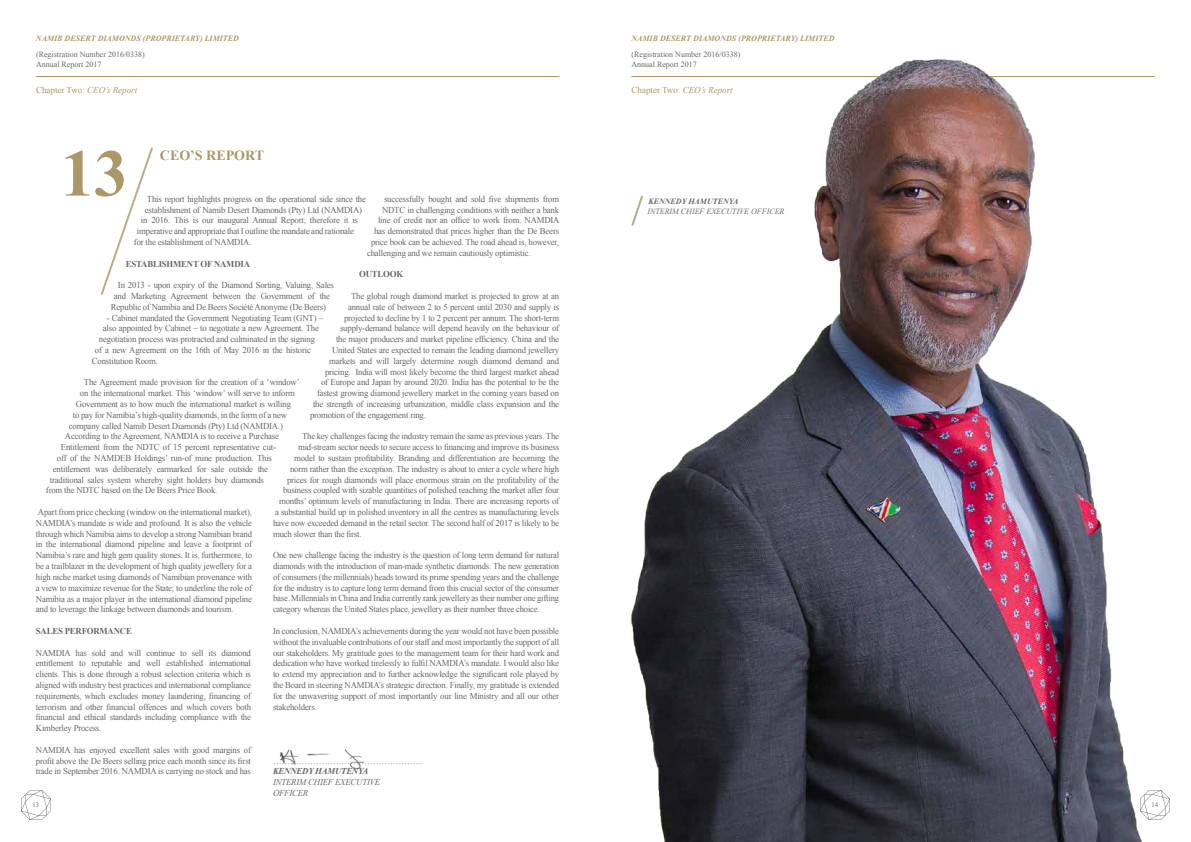
<style>
.page{position:relative;width:1191px;height:842px;background:#fff}
.page>*{position:absolute;margin:0;border:0;box-sizing:border-box;transform-origin:0 0}
.t1{font:700 66.7px "Times New Roman";color:#ab9767}
.t2{font:700 14px "Times New Roman";color:#ab9767}
.t3{font:9px/10.8px "Times New Roman";letter-spacing:-.02em;color:#686768;text-align:justify}
.t4{font:9px/10.8px "Times New Roman";letter-spacing:-.02em;color:#686768;text-align:justify;scale:.96 1}
.t5{font:9px "Times New Roman";color:#ab9767}
.t6{font:700 9px "Times New Roman";letter-spacing:-.02em;color:#686768}
.t7{font:italic 9px/10.8px "Times New Roman";letter-spacing:-.02em;color:#686768}
.t8{font:italic 700 9px "Times New Roman";letter-spacing:-.02em;color:#686768}
.t9{font:8px/9.6px "Times New Roman";color:#686768}
.t10{font:italic 700 8px "Times New Roman";color:#ab9767}
.t11{font:italic 8px "Times New Roman";color:#686768}
.t12{font:italic 700 8px "Times New Roman";color:#686768}
.t13{font:7px "Times New Roman";color:#6d6e71}
.s1{font-style:italic}
</style>
<div class="page">
<svg style="left:21px;top:790px;width:30px;height:30px"></svg>
<hr style="left:36px;top:76px;width:523px;height:1px;background:#ab9767">
<svg style="left:101px;top:147px;width:52px;height:148px"></svg>
<img style="left:279px;top:749px;width:85px;height:21px">
<img style="left:631px;top:59px;width:539px;height:783px">
<svg style="left:631px;top:194px;width:13px;height:33px"></svg>
<p class="t10" style="left:36px;top:33px;width:205px">NAMIB DESERT DIAMONDS (PROPRIETARY) LIMITED</p>
<p class="t10" style="left:631px;top:33px;width:205px">NAMIB DESERT DIAMONDS (PROPRIETARY) LIMITED</p>
<p class="t9" style="left:36px;top:49px;width:110px">(Registration Number 2016/0338)<br>Annual Report 2017</p>
<p class="t9" style="left:631px;top:49px;width:110px">(Registration Number 2016/0338)<br>Annual Report 2017</p>
<p class="t5" style="left:36px;top:84px;width:103px">Chapter Two: <span class="s1">CEO’s Report</span></p>
<p class="t5" style="left:631px;top:84px;width:103px">Chapter Two: <span class="s1">CEO’s Report</span></p>
<h1 class="t1" style="left:61px;top:127px;width:68px">13</h1>
<h2 class="t2" style="left:160px;top:146px;width:106px">CEO’S REPORT</h2>
<p class="t3" style="left:147px;top:193px;width:221px">This report highlights progress on the operational side since the</p>
<p class="t3" style="left:145px;top:204px;width:219px">establishment of Namib Desert Diamonds (Pty) Ltd (NAMDIA)</p>
<p class="t3" style="left:141px;top:215px;width:219px">in 2016. This is our inaugural Annual Report; therefore it is</p>
<p class="t3" style="left:137px;top:226px;width:219px">imperative and appropriate that I outline the mandate and rationale</p>
<p class="t3" style="left:134px;top:236px;width:119px">for the establishment of NAMDIA.</p>
<p class="t6" style="left:126px;top:257px;width:126px">ESTABLISHMENT OF NAMDIA</p>
<p class="t3" style="left:118px;top:280px;width:218px">In 2013 - upon expiry of the Diamond Sorting, Valuing, Sales</p>
<p class="t3" style="left:114px;top:290px;width:218px">and Marketing Agreement between the Government of the</p>
<p class="t3" style="left:111px;top:301px;width:217px">Republic of Namibia and De Beers Société Anonyme (De Beers)</p>
<p class="t3" style="left:107px;top:312px;width:218px">- Cabinet mandated the Government Negotiating Team (GNT) –</p>
<p class="t3" style="left:103px;top:323px;width:218px">also appointed by Cabinet – to negotiate a new Agreement. The</p>
<p class="t3" style="left:99px;top:334px;width:218px">negotiation process was protracted and culminated in the signing</p>
<p class="t3" style="left:95px;top:344px;width:218px">of a new Agreement on the 16th of May 2016 in the historic</p>
<p class="t3" style="left:92px;top:355px;width:67px">Constitution Room.</p>
<p class="t3" style="left:84px;top:377px;width:217px">The Agreement made provision for the creation of a ‘window’</p>
<p class="t3" style="left:80px;top:388px;width:217px">on the international market. This ‘window’ will serve to inform</p>
<p class="t3" style="left:76px;top:398px;width:217px">Government as to how much the international market is willing</p>
<p class="t3" style="left:73px;top:409px;width:216px">to pay for Namibia’s high-quality diamonds, in the form of a new</p>
<p class="t3" style="left:69px;top:420px;width:216px">company called Namib Desert Diamonds (Pty) Ltd (NAMDIA.)</p>
<p class="t3" style="left:65px;top:431px;width:216px">According to the Agreement, NAMDIA is to receive a Purchase</p>
<p class="t3" style="left:61px;top:442px;width:217px">Entitlement from the NDTC of 15 percent representative cut-</p>
<p class="t3" style="left:57px;top:452px;width:217px">off of the NAMDEB Holdings’ run-of mine production. This</p>
<p class="t3" style="left:53px;top:463px;width:217px">entitlement was deliberately earmarked for sale outside the</p>
<p class="t3" style="left:50px;top:474px;width:216px">traditional sales system whereby sight holders buy diamonds</p>
<p class="t3" style="left:46px;top:485px;width:173px">from the NDTC based on the De Beers Price Book.</p>
<p class="t3" style="left:36px;top:506px;width:218px">Apart from price checking (window on the international market), NAMDIA’s mandate is wide and profound. It is also the vehicle through which Namibia aims to develop a strong Namibian brand in the international diamond pipeline and leave a footprint of Namibia’s rare and high gem quality stones. It is, furthermore, to be a trailblazer in the development of high quality jewellery for a high niche market using diamonds of Namibian provenance with a view to maximize revenue for the State; to underline the role of Namibia as a major player in the international diamond pipeline and to leverage the linkage between diamonds and tourism.</p>
<p class="t6" style="left:36px;top:625px;width:97px">SALES PERFORMANCE</p>
<p class="t3" style="left:36px;top:647px;width:217px">NAMDIA has sold and will continue to sell its diamond entitlement to reputable and well established international clients. This is done through a robust selection criteria which is aligned with industry best practices and international compliance requirements, which excludes money laundering, financing of terrorism and other financial offences and which covers both financial and ethical standards including compliance with the Kimberley Process.</p>
<p class="t3" style="left:36px;top:744px;width:217px">NAMDIA has enjoyed excellent sales with good margins of profit above the De Beers selling price each month since its first trade in September 2016. NAMDIA is carrying no stock and has</p>
<p class="t3" style="left:384px;top:193px;width:177px">successfully bought and sold five shipments from</p>
<p class="t3" style="left:382px;top:204px;width:179px">NDTC in challenging conditions with neither a bank</p>
<p class="t3" style="left:378px;top:215px;width:183px">line of credit nor an office to work from. NAMDIA</p>
<p class="t3" style="left:374px;top:226px;width:187px">has demonstrated that prices higher than the De Beers</p>
<p class="t3" style="left:371px;top:236px;width:190px">price book can be achieved. The road ahead is, however,</p>
<p class="t3" style="left:367px;top:247px;width:165px">challenging and we remain cautiously optimistic.</p>
<p class="t6" style="left:359px;top:268px;width:46px">OUTLOOK</p>
<p class="t3" style="left:351px;top:290px;width:210px">The global rough diamond market is projected to grow at an</p>
<p class="t3" style="left:348px;top:301px;width:213px">annual rate of between 2 to 5 percent until 2030 and supply is</p>
<p class="t3" style="left:344px;top:312px;width:217px">projected to decline by 1 to 2 percent per annum. The short-term</p>
<p class="t3" style="left:340px;top:323px;width:221px">supply-demand balance will depend heavily on the behaviour of</p>
<p class="t3" style="left:336px;top:334px;width:225px">the major producers and market pipeline efficiency. China and the</p>
<p class="t3" style="left:332px;top:344px;width:229px">United States are expected to remain the leading diamond jewellery</p>
<p class="t3" style="left:329px;top:355px;width:232px">markets and will largely determine rough diamond demand and</p>
<p class="t3" style="left:325px;top:366px;width:236px">pricing. India will most likely become the third largest market ahead</p>
<p class="t3" style="left:321px;top:377px;width:240px">of Europe and Japan by around 2020. India has the potential to be the</p>
<p class="t3" style="left:317px;top:388px;width:244px">fastest growing diamond jewellery market in the coming years based on</p>
<p class="t3" style="left:313px;top:398px;width:248px">the strength of increasing urbanization, middle class expansion and the</p>
<p class="t3" style="left:310px;top:409px;width:117px">promotion of the engagement ring.</p>
<p class="t3" style="left:302px;top:431px;width:259px">The key challenges facing the industry remain the same as previous years. The</p>
<p class="t3" style="left:298px;top:442px;width:263px">mid-stream sector needs to secure access to financing and improve its business</p>
<p class="t3" style="left:294px;top:452px;width:267px">model to sustain profitability. Branding and differentiation are becoming the</p>
<p class="t3" style="left:290px;top:463px;width:271px">norm rather than the exception. The industry is about to enter a cycle where high</p>
<p class="t3" style="left:287px;top:474px;width:274px">prices for rough diamonds will place enormous strain on the profitability of the</p>
<p class="t3" style="left:283px;top:485px;width:278px">business coupled with sizable quantities of polished reaching the market after four</p>
<p class="t3" style="left:279px;top:496px;width:282px">months’ optimum levels of manufacturing in India. There are increasing reports of</p>
<p class="t3" style="left:275px;top:506px;width:286px">a substantial build up in polished inventory in all the centres as manufacturing levels</p>
<p class="t3" style="left:273px;top:517px;width:288px">have now exceeded demand in the retail sector. The second half of 2017 is likely to be</p>
<p class="t3" style="left:273px;top:528px;width:90px">much slower than the first.</p>
<p class="t4" style="left:273px;top:550px;width:299px">One new challenge facing the industry is the question of long term demand for natural diamonds with the introduction of man-made synthetic diamonds. The new generation of consumers (the millennials) heads toward its prime spending years and the challenge for the industry is to capture long term demand from this crucial sector of the consumer base. Millennials in China and India currently rank jewellery as their number one gifting category whereas the United States place, jewellery as their number three choice.</p>
<p class="t3" style="left:273px;top:625px;width:288px">In conclusion, NAMDIA’s achievements during the year would not have been possible without the invaluable contributions of our staff and most importantly the support of all our stakeholders. My gratitude goes to the management team for their hard work and dedication who have worked tirelessly to fulfil NAMDIA’s mandate. I would also like to extend my appreciation and to further acknowledge the significant role played by the Board in steering NAMDIA’s strategic direction. Finally, my gratitude is extended for the unwavering support of most importantly our line Ministry and all our other stakeholders.</p>
<p class="t3" style="left:273px;top:755px;width:151px">……………………………………………..</p>
<p class="t8" style="left:273px;top:765px;width:97px">KENNEDY HAMUTENYA</p>
<p class="t7" style="left:273px;top:776px;width:109px">INTERIM CHIEF EXECUTIVE<br>OFFICER</p>
<p class="t12" style="left:648px;top:196px;width:92px">KENNEDY HAMUTENYA</p>
<p class="t11" style="left:647px;top:205px;width:139px">INTERIM CHIEF EXECUTIVE OFFICER</p>
<p class="t13" style="left:32px;top:800px;width:8px">13</p>
<p class="t13" style="left:1151px;top:800px;width:8px">14</p>
</div>
